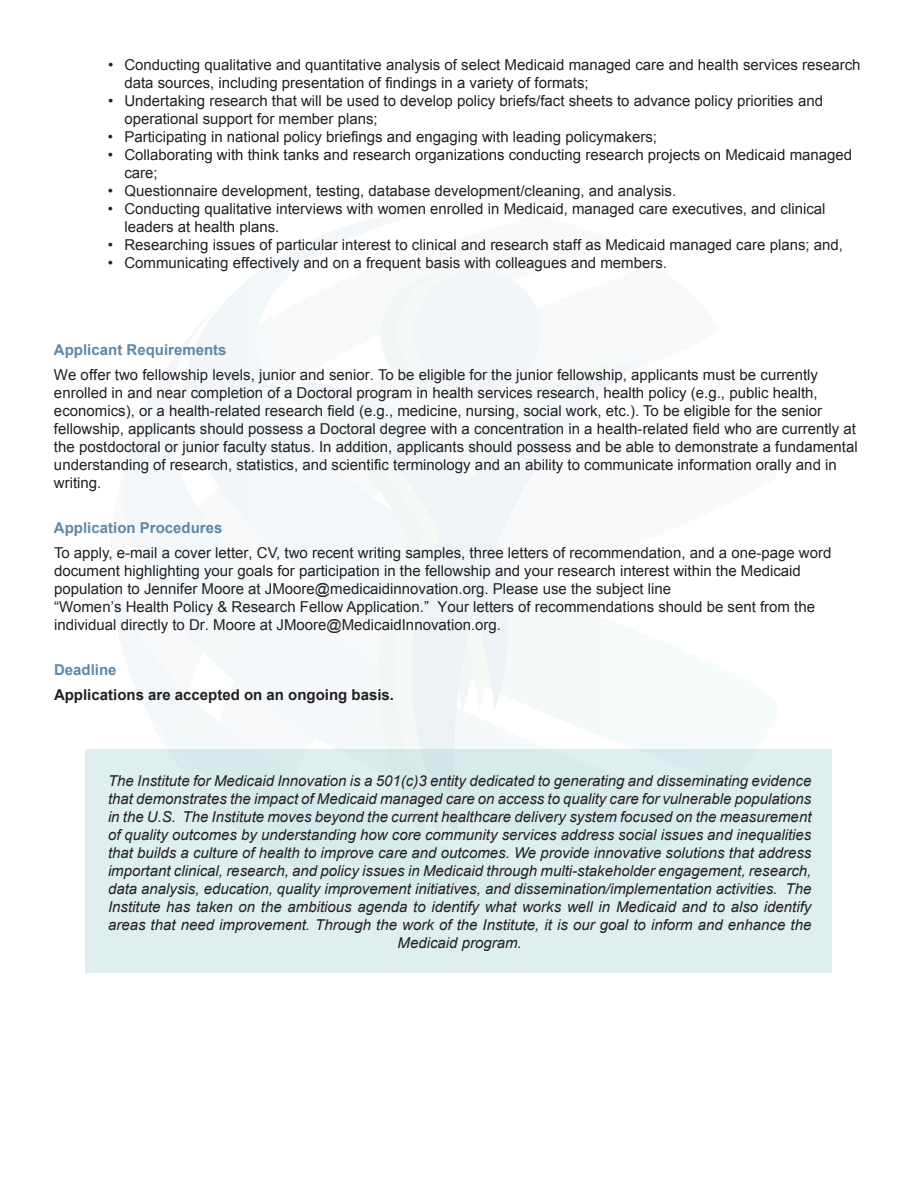
<style>
.page{position:relative;width:918px;height:1188px;background:#fff}
.page>*{position:absolute;margin:0;border:0;box-sizing:border-box;transform-origin:0 0}
.t1{font:15px/18px "Arial";color:#231f20}
.t2{font:italic 15px/18px "Arial";color:#231f20;text-align:center}
.t3{font:700 15px/25.2px "Arial";color:#231f20}
.s1{font-weight:700;color:#5e88a7}
.s2{color:#5e88a7}
</style>
<div class="page">
<svg style="left:85px;top:209px;width:352px;height:592px"></svg>
<svg style="left:185px;top:218px;width:252px;height:300px"></svg>
<svg style="left:106px;top:518px;width:267px;height:231px"></svg>
<div style="left:157px;top:733px;width:216px;height:16px;background:#f4f9fa"></div>
<svg style="left:267px;top:385px;width:123px;height:329px;fill:#f4f8fa"></svg>
<svg style="left:284px;top:382px;width:16px;height:329px;fill:#f4f8fa"></svg>
<svg style="left:406px;top:361px;width:234px;height:388px"></svg>
<div style="left:300px;top:382px;width:219px;height:329px;background:#f3f7f8"></div>
<div style="left:378px;top:268px;width:166px;height:130px;background:#f2f6fa"></div>
<div style="left:86px;top:749px;width:746px;height:223px;background:#dfefef"></div>
<p class="t1" style="left:124px;top:56px;width:738px;text-indent:-16px">• Conducting qualitative and quantitative analysis of select Medicaid managed care and health services research data sources, including presentation of findings in a variety of formats;</p>
<p class="t1" style="left:124px;top:92px;width:700px;text-indent:-16px">• Undertaking research that will be used to develop policy briefs/fact sheets to advance policy priorities and operational support for member plans;</p>
<p class="t1" style="left:108px;top:128px;width:551px">• Participating in national policy briefings and engaging with leading policymakers;</p>
<p class="t1" style="left:124px;top:146px;width:729px;text-indent:-16px">• Collaborating with think tanks and research organizations conducting research projects on Medicaid managed care;</p>
<p class="t1" style="left:108px;top:182px;width:570px">• Questionnaire development, testing, database development/cleaning, and analysis.</p>
<p class="t1" style="left:124px;top:200px;width:703px;text-indent:-16px">• Conducting qualitative interviews with women enrolled in Medicaid, managed care executives, and clinical leaders at health plans.</p>
<p class="t1" style="left:108px;top:236px;width:737px">• Researching issues of particular interest to clinical and research staff as Medicaid managed care plans; and,</p>
<p class="t1" style="left:108px;top:254px;width:561px">• Communicating effectively and on a frequent basis with colleagues and members.</p>
<p class="t1" style="left:54px;top:337px;width:766px;line-height:25.2px"><span class="s1">Applicant Requirements<br></span>We offer two fellowship levels, junior and senior. To be eligible for the junior fellowship, applicants must be currently</p>
<p class="t1" style="left:54px;top:384px;width:805px">enrolled in and near completion of a Doctoral program in health services research, health policy (e.g., public health, economics), or a health-related research field (e.g., medicine, nursing, social work, etc.). To be eligible for the senior fellowship, applicants should possess a Doctoral degree with a concentration in a health-related field who are currently at the postdoctoral or junior faculty status. In addition, applicants should possess and be able to demonstrate a fundamental understanding of research, statistics, and scientific terminology and an ability to communicate information orally and in writing.</p>
<p class="t1" style="left:54px;top:515px;width:779px;line-height:25.2px"><span class="s1">Application Procedures<br></span>To apply, e-mail a cover letter, CV, two recent writing samples, three letters of recommendation, and a one-page word</p>
<p class="t1" style="left:54px;top:562px;width:763px">document highlighting your goals for participation in the fellowship and your research interest within the Medicaid population to Jennifer Moore at JMoore@medicaidinnovation.org. Please use the subject line<br>“Women’s Health Policy &amp; Research Fellow Application.” Your letters of recommendations should be sent from the individual directly to Dr. Moore at JMoore@MedicaidInnovation.org.</p>
<p class="t3" style="left:54px;top:658px;width:342px"><span class="s2">Deadline<br></span>Applications are accepted on an ongoing basis.</p>
<p class="t2" style="left:108px;top:772px;width:705px">The Institute for Medicaid Innovation is a 501(c)3 entity dedicated to generating and disseminating evidence that demonstrates the impact of Medicaid managed care on access to quality care for vulnerable populations in the U.S. The Institute moves beyond the current healthcare delivery system focused on the measurement of quality outcomes by understanding how core community services address social issues and inequalities that builds a culture of health to improve care and outcomes. We provide innovative solutions that address important clinical, research, and policy issues in Medicaid through multi-stakeholder engagement, research, data analysis, education, quality improvement initiatives, and dissemination/implementation activities. The Institute has taken on the ambitious agenda to identify what works well in Medicaid and to also identify areas that need improvement. Through the work of the Institute, it is our goal to inform and enhance the Medicaid program.</p>
</div>
